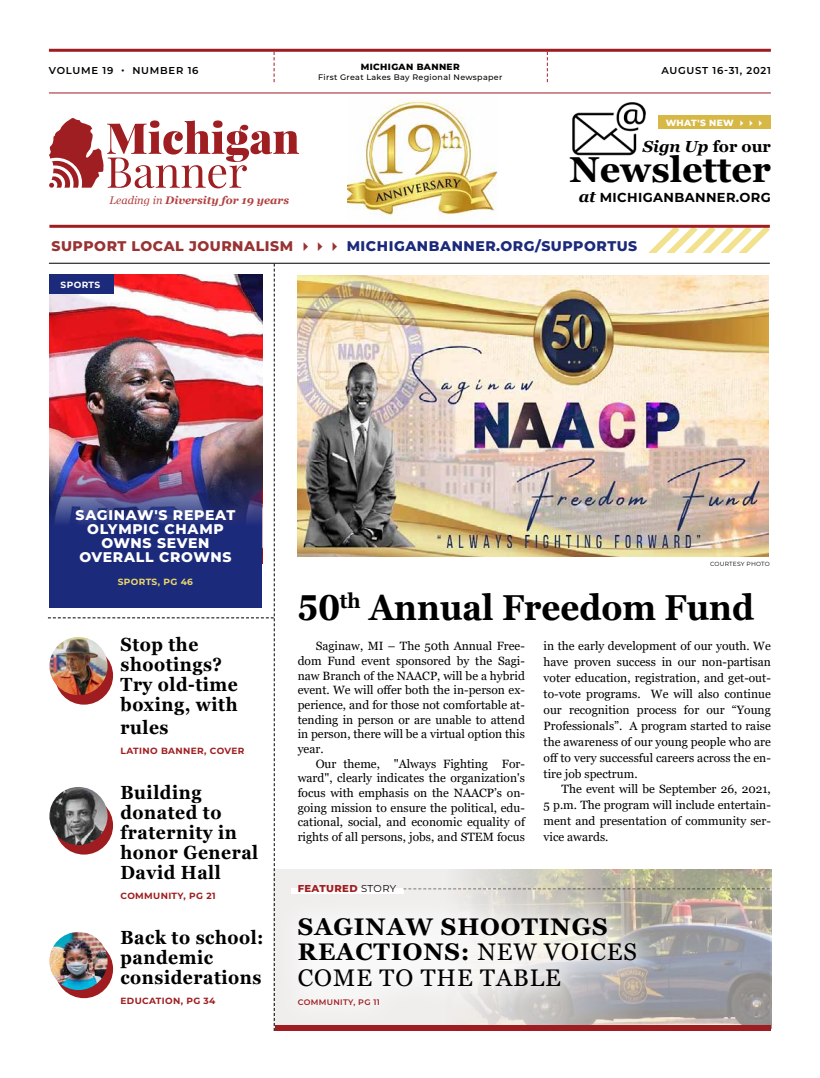
<style>
.page{position:relative;width:820px;height:1078px;background:#fff}
.page>*{position:absolute;margin:0;border:0;box-sizing:border-box;transform-origin:0 0}
.t1{font:700 36px "Georgia";color:#000;scale:.92 1}
.t2{font:700 36px "Georgia";color:#000}
.t3{font:700 24px/25px "Georgia";letter-spacing:.04em;color:#000}
.t4{font:700 19px/20px "Georgia";letter-spacing:.03em;color:#000;scale:.92 1}
.t5{font:italic 700 16px "Georgia";color:#000}
.t6{font:800 14px "Montserrat";letter-spacing:.04em;color:#1c2a7b}
.t7{font:800 14px/14px "Montserrat";letter-spacing:.05em;color:#fff;text-align:center}
.t8{font:700 13px "Montserrat";letter-spacing:.03em;color:#000}
.t9{font:12px/14.7px "Georgia";color:#000;text-align:justify}
.t10{font:italic 700 11px "Georgia";color:#900}
.t11{font:600 10px "Montserrat";letter-spacing:.075em;color:#000101}
.t12{font:800 10px "Montserrat";letter-spacing:.04em;color:#9f1d20}
.t13{font:700 9px "Montserrat";letter-spacing:.04em;color:#9f1d20}
.t14{font:800 9px "Montserrat";letter-spacing:.04em;color:#000101}
.t15{font:800 9px "Montserrat";letter-spacing:.03em;color:#fff}
.t16{font:700 9px "Montserrat";letter-spacing:.04em;color:#eed868}
.t17{font:700 9px "Montserrat";letter-spacing:.04em;color:#fff}
.t18{font:500 8px "Montserrat";letter-spacing:.04em;color:#000101}
.t19{font:600 8px "Montserrat";letter-spacing:.04em;color:#9f1d20}
.t20{font:6px "Montserrat";letter-spacing:.02em;color:#000101}
.s1{font-weight:400}
.s2{font-style:normal}
.s3{font-family:"Georgia";font-style:italic;font-size:16px}
.s4{color:#933}
.s5{font-weight:400;color:#000101}
</style>
<div class="page">
<div style="left:274px;top:869px;width:495px;height:161px;background:#efeeed"></div>
<img style="left:428px;top:869px;width:343px;height:158px">
<div style="left:290px;top:888px;width:113px;height:6px;background:#fff"></div>
<svg style="left:642px;top:224px;width:128px;height:39px"></svg>
<hr style="left:49px;top:263px;width:720px;height:1px;background:#000">
<div style="left:298px;top:253px;width:470px;height:7px;background:#fff"></div>
<svg style="left:403px;top:888px;width:366px;height:1px"></svg>
<div style="left:273px;top:892px;width:387px;height:137px;background:#fff;opacity:.75"></div>
<img style="left:48px;top:264px;width:227px;height:766px">
<svg style="left:49px;top:118px;width:250px;height:70px"></svg>
<div style="left:49px;top:275px;width:64px;height:19px;background:#1c2a7b"></div>
<hr style="left:49px;top:49px;width:721px;height:3px;background:#9e1d22">
<hr style="left:49px;top:92px;width:721px;height:1px;background:#9e1d22">
<svg style="left:546px;top:52px;width:1px;height:30px"></svg>
<svg style="left:273px;top:52px;width:1px;height:30px"></svg>
<hr style="left:49px;top:225px;width:720px;height:3px;background:#9f1d20">
<div style="left:658px;top:115px;width:112px;height:14px;background:#d7b847"></div>
<img style="left:556px;top:92px;width:91px;height:64px">
<div style="left:275px;top:1024px;width:495px;height:6px;background:#9f1d20"></div>
<img style="left:347px;top:97px;width:150px;height:123px">
<img style="left:297px;top:275px;width:471px;height:281px">
<p class="t11" style="left:49px;top:64px;width:151px">VOLUME 19 • NUMBER 16</p>
<p class="t14" style="left:361px;top:60px;width:100px">MICHIGAN BANNER</p>
<p class="t18" style="left:318px;top:71px;width:186px">First Great Lakes Bay Regional Newspaper</p>
<p class="t10" style="left:109px;top:192px;width:181px"><span class="s1">Leading in</span> Diversity for 19 years</p>
<p class="t11" style="left:661px;top:64px;width:111px">AUGUST 16-31, 2021</p>
<p class="t15" style="left:665px;top:116px;width:101px">WHAT'S NEW ✔✔✔</p>
<h3 class="t5" style="left:642px;top:136px;width:129px">Sign Up <span class="s2">for our</span></h3>
<h1 class="t2" style="left:569px;top:147px;width:203px">Newsletter</h1>
<p class="t8" style="left:578px;top:188px;width:193px"><span class="s3">at</span> MICHIGANBANNER.ORG</p>
<p class="t6" style="left:51px;top:235px;width:587px"><span class="s4">SUPPORT LOCAL JOURNALISM</span> <span class="s4">✔✔✔</span> MICHIGANBANNER.ORG/SUPPORTUS</p>
<p class="t17" style="left:61px;top:279px;width:41px">SPORTS</p>
<p class="t7" style="left:76px;top:507px;width:161px">SAGINAW'S REPEAT<br>OLYMPIC CHAMP<br>OWNS SEVEN<br>OVERALL CROWNS</p>
<p class="t16" style="left:118px;top:575px;width:77px">SPORTS, PG 46</p>
<h3 class="t4" style="left:120px;top:634px;width:129px">Stop the shootings?<br>Try old-time boxing, with</h3>
<h3 class="t4" style="left:120px;top:717px;width:54px">rules</h3>
<p class="t13" style="left:120px;top:744px;width:125px">LATINO BANNER, COVER</p>
<h3 class="t4" style="left:120px;top:782px;width:151px">Building donated to fraternity in honor General<br>David Hall</h3>
<p class="t13" style="left:120px;top:889px;width:96px">COMMUNITY, PG 21</p>
<h3 class="t4" style="left:120px;top:927px;width:157px">Back to school: pandemic considerations</h3>
<p class="t13" style="left:120px;top:994px;width:96px">EDUCATION, PG 34</p>
<p class="t20" style="left:710px;top:559px;width:61px">COURTESY PHOTO</p>
<h1 class="t1" style="left:297px;top:583px;width:497px">50<sup>th</sup> Annual Freedom Fund</h1>
<p class="t9" style="left:297px;top:639px;width:229px;text-indent:18px">Saginaw, MI – The 50th Annual Free&shy;dom Fund event sponsored by the Sagi&shy;naw Branch of the NAACP, will be a hybrid event. We will offer both the in-person ex&shy;perience, and for those not comfortable at&shy;tending in person or are unable to attend in person, there will be a virtual option this year.</p>
<p class="t9" style="left:297px;top:756px;width:229px;text-indent:18px">Our theme, "Always Fighting For&shy;ward", clearly indicates the organization's focus with emphasis on the NAACP’s on&shy;going mission to ensure the political, edu&shy;cational, social, and economic equality of rights of all persons, jobs, and STEM focus</p>
<p class="t12" style="left:297px;top:880px;width:100px">FEATURED <span class="s5">STORY</span></p>
<p class="t9" style="left:543px;top:638px;width:229px;line-height:15.9px">in the early development of our youth. We have proven success in our non-partisan voter education, registration, and get-out&shy;to-vote programs. We will also continue our recognition process for our “Young Professionals”. A program started to raise the awareness of our young people who are off to very successful careers across the en&shy;tire job spectrum.</p>
<p class="t9" style="left:543px;top:781px;width:229px;line-height:15.9px;text-indent:18px">The event will be September 26, 2021, 5 p.m. The program will include entertain&shy;ment and presentation of community ser&shy;vice awards.</p>
<h2 class="t3" style="left:298px;top:914px;width:340px">SAGINAW SHOOTINGS<br>REACTIONS: <span class="s1">NEW VOICES<br>COME TO THE TABLE</span></h2>
<p class="t19" style="left:297px;top:995px;width:84px">COMMUNITY, PG 11</p>
</div>
